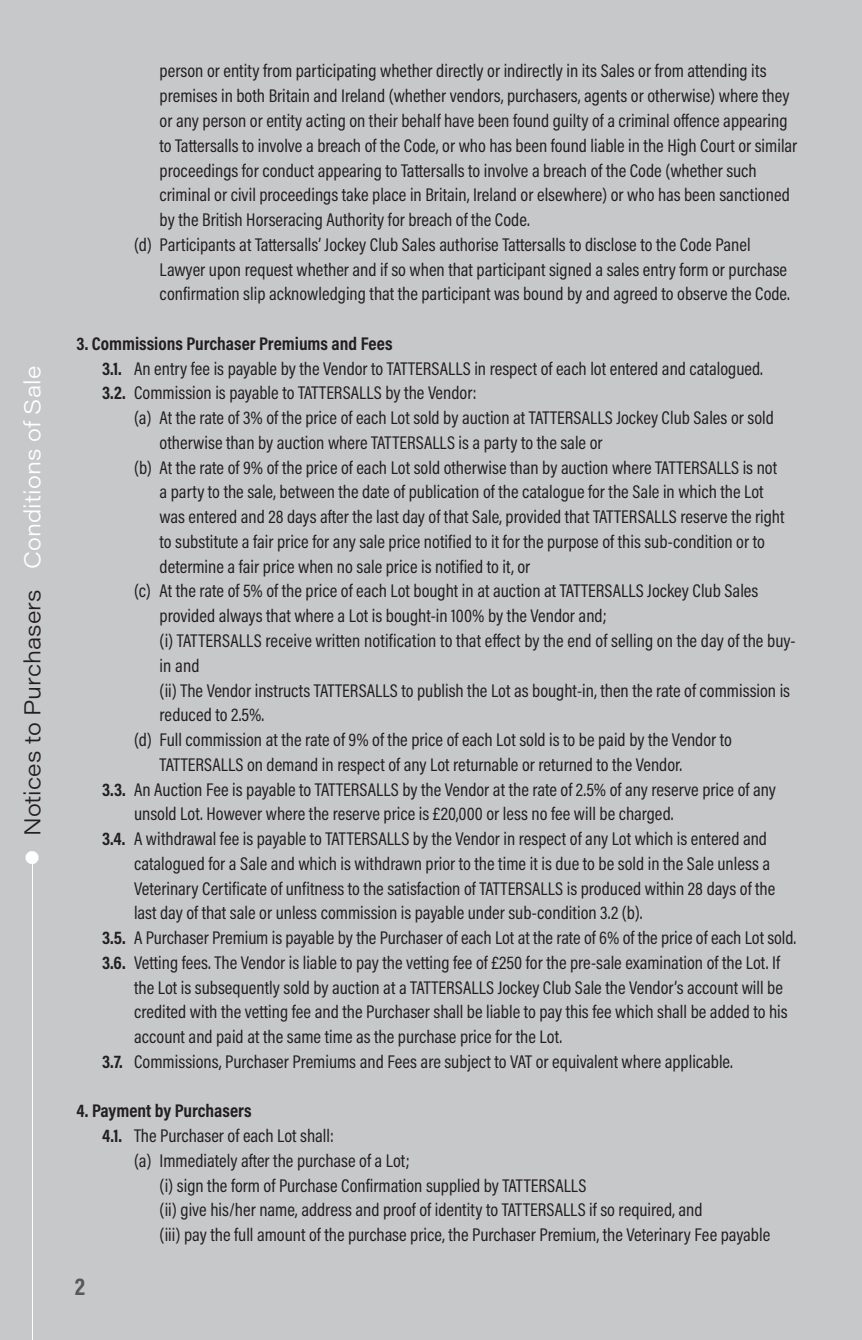
<style>
.page{position:relative;width:862px;height:1340px;background:#fff}
.page>*{position:absolute;margin:0;border:0;box-sizing:border-box;transform-origin:0 0}
.t1{font:700 24.75px "Acumin Pro Cond";color:#57585a}
.t2{font:300 22.5px "Acumin Pro Wide";color:#231f20}
.t3{font:18.45px/24.8px "Acumin Pro Cond";color:#231f20}
.t4{font:700 18.45px "Acumin Pro Cond";color:#231f20}
.s1{color:#fff}
.s2{font-weight:700}
</style>
<div class="page">
<div style="left:0;top:0;width:861px;height:1339px;background:#c7c8ca"></div>
<hr style="left:32px;top:855px;width:1px;height:484px;background:#fff">
<p class="t2" style="left:17px;top:866px;width:501px;rotate:-90deg"><span class="s1">●</span> Notices to Purchasers <span class="s1">Conditions of Sale</span></p>
<p class="t3" style="left:159px;top:58px;width:639px">person or entity from participating whether directly or indirectly in its Sales or from attending its premises in both Britain and Ireland (whether vendors, purchasers, agents or otherwise) where they or any person or entity acting on their behalf have been found guilty of a criminal offence appearing to Tattersalls to involve a breach of the Code, or who has been found liable in the High Court or similar proceedings for conduct appearing to Tattersalls to involve a breach of the Code (whether such criminal or civil proceedings take place in Britain, Ireland or elsewhere) or who has been sanctioned by the British Horseracing Authority for breach of the Code.</p>
<p class="t3" style="left:159px;top:232px;width:631px;text-indent:-26px">(d) Participants at Tattersalls’ Jockey Club Sales authorise Tattersalls to disclose to the Code Panel<br>Lawyer upon request whether and if so when that participant signed a sales entry form or purchase confirmation slip acknowledging that the participant was bound by and agreed to observe the Code.</p>
<p class="t4" style="left:77px;top:331px;width:317px">3. Commissions Purchaser Premiums and Fees</p>
<p class="t3" style="left:102px;top:355px;width:662px"><span class="s2">3.1.</span> An entry fee is payable by the Vendor to TATTERSALLS in respect of each lot entered and catalogued.</p>
<p class="t3" style="left:102px;top:380px;width:376px"><span class="s2">3.2.</span> Commission is payable to TATTERSALLS by the Vendor:</p>
<p class="t3" style="left:159px;top:405px;width:615px;text-indent:-26px">(a) At the rate of 3% of the price of each Lot sold by auction at TATTERSALLS Jockey Club Sales or sold otherwise than by auction where TATTERSALLS is a party to the sale or</p>
<p class="t3" style="left:159px;top:454px;width:626px;text-indent:-26px">(b) At the rate of 9% of the price of each Lot sold otherwise than by auction where TATTERSALLS is not a party to the sale, between the date of publication of the catalogue for the Sale in which the Lot was entered and 28 days after the last day of that Sale, provided that TATTERSALLS reserve the right to substitute a fair price for any sale price notified to it for the purpose of this sub-condition or to determine a fair price when no sale price is notified to it, or</p>
<p class="t3" style="left:159px;top:578px;width:600px;text-indent:-26px">(c) At the rate of 5% of the price of each Lot bought in at auction at TATTERSALLS Jockey Club Sales provided always that where a Lot is bought-in 100% by the Vendor and;</p>
<p class="t3" style="left:159px;top:628px;width:637px">(i) TATTERSALLS receive written notification to that effect by the end of selling on the day of the buy&shy;in and</p>
<p class="t3" style="left:159px;top:677px;width:631px">(ii) The Vendor instructs TATTERSALLS to publish the Lot as bought-in, then the rate of commission is reduced to 2.5%.</p>
<p class="t3" style="left:159px;top:727px;width:573px;text-indent:-26px">(d) Full commission at the rate of 9% of the price of each Lot sold is to be paid by the Vendor to<br>TATTERSALLS on demand in respect of any Lot returnable or returned to the Vendor.</p>
<p class="t3" style="left:134px;top:776px;width:643px;text-indent:-32px"><span class="s2">3.3.</span> An Auction Fee is payable to TATTERSALLS by the Vendor at the rate of 2.5% of any reserve price of any unsold Lot. However where the reserve price is £20,000 or less no fee will be charged.</p>
<p class="t3" style="left:134px;top:826px;width:642px;text-indent:-32px"><span class="s2">3.4.</span> A withdrawal fee is payable to TATTERSALLS by the Vendor in respect of any Lot which is entered and catalogued for a Sale and which is withdrawn prior to the time it is due to be sold in the Sale unless a Veterinary Certificate of unfitness to the satisfaction of TATTERSALLS is produced within 28 days of the last day of that sale or unless commission is payable under sub-condition 3.2 (b).</p>
<p class="t3" style="left:102px;top:925px;width:695px"><span class="s2">3.5.</span> A Purchaser Premium is payable by the Purchaser of each Lot at the rate of 6% of the price of each Lot sold.</p>
<p class="t3" style="left:134px;top:949px;width:654px;text-indent:-32px"><span class="s2">3.6.</span> Vetting fees. The Vendor is liable to pay the vetting fee of £250 for the pre-sale examination of the Lot. If the Lot is subsequently sold by auction at a TATTERSALLS Jockey Club Sale the Vendor’s account will be credited with the vetting fee and the Purchaser shall be liable to pay this fee which shall be added to his account and paid at the same time as the purchase price for the Lot.</p>
<p class="t3" style="left:102px;top:1048px;width:632px"><span class="s2">3.7.</span> Commissions, Purchaser Premiums and Fees are subject to VAT or equivalent where applicable.</p>
<p class="t4" style="left:77px;top:1098px;width:176px">4. Payment by Purchasers</p>
<p class="t3" style="left:102px;top:1123px;width:233px"><span class="s2">4.1.</span> The Purchaser of each Lot shall:</p>
<p class="t3" style="left:134px;top:1147px;width:277px">(a) Immediately after the purchase of a Lot;</p>
<p class="t3" style="left:159px;top:1172px;width:428px">(i) sign the form of Purchase Confirmation supplied by TATTERSALLS</p>
<p class="t3" style="left:159px;top:1197px;width:544px">(ii) give his/her name, address and proof of identity to TATTERSALLS if so required, and</p>
<p class="t3" style="left:159px;top:1222px;width:611px">(iii) pay the full amount of the purchase price, the Purchaser Premium, the Veterinary Fee payable</p>
<h1 class="t1" style="left:75px;top:1269px;width:12px">2</h1>
</div>
